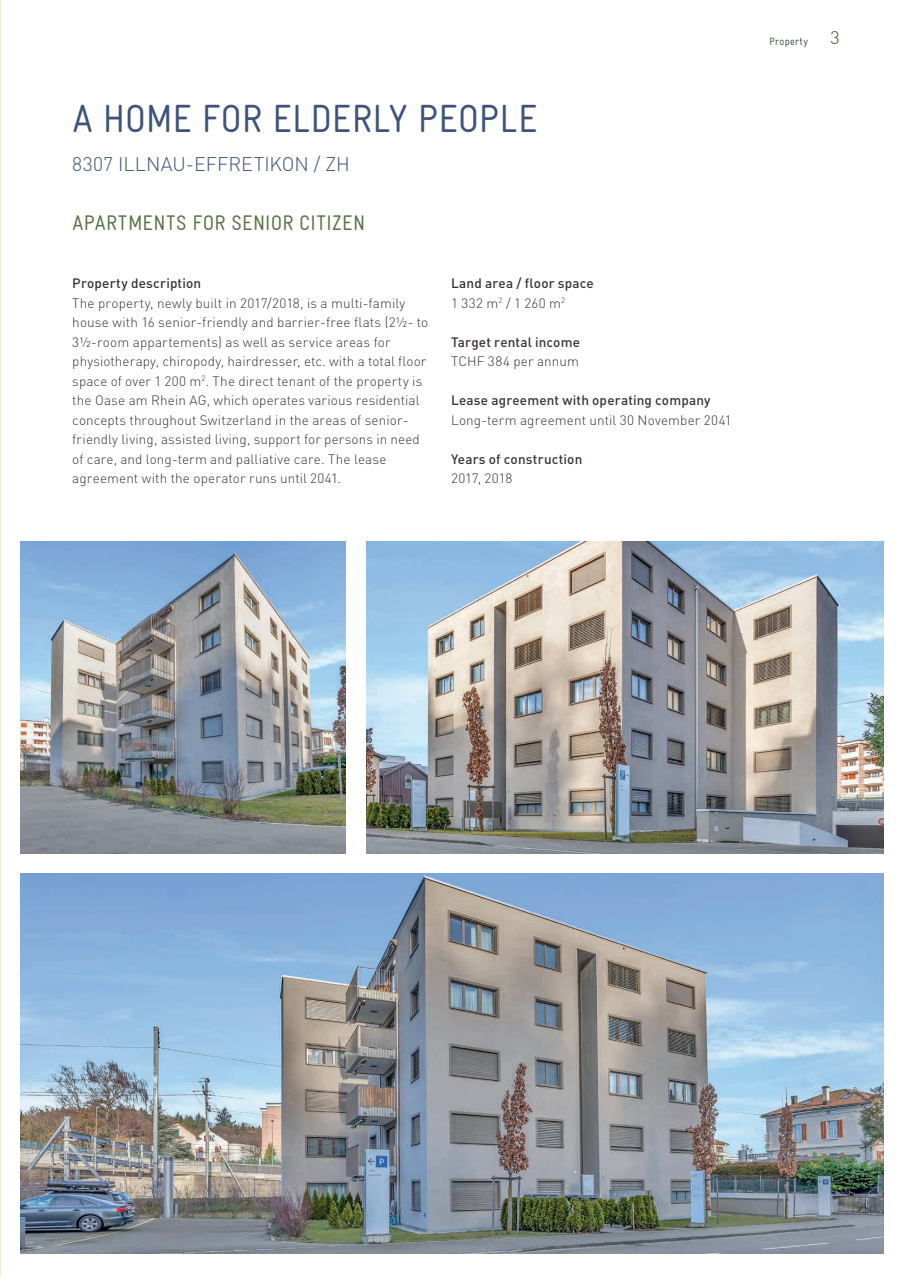
<style>
.page{position:relative;width:906px;height:1276px;background:#fff}
.page>*{position:absolute;margin:0;border:0;box-sizing:border-box;transform-origin:0 0}
.t1{font:condensed 39px "Gravur LL";letter-spacing:-.005em;color:#3d537b}
.t2{font:condensed 21px "Gravur LL";letter-spacing:.02em;color:#587143}
.t3{font:300 19.5px "DINOT";letter-spacing:.005em;color:#3d537b}
.t4{font:300 18px "DINOT";color:#385636}
.t5{font:300 13.5px/19.5px "DINOT";letter-spacing:.01em;color:#3a3334}
.t6{font:500 13.5px/19.5px "DINOT";letter-spacing:.01em;color:#3a3334}
.t7{font:condensed 10.5px "Gravur LL";letter-spacing:.035em;color:#385636}
.s1{font-weight:300}
</style>
<div class="page">
<img style="left:21px;top:873px;width:863px;height:380px">
<img style="left:21px;top:541px;width:325px;height:312px">
<img style="left:367px;top:541px;width:517px;height:312px">
<h1 class="t1" style="left:72px;top:93px;width:466px">A HOME FOR ELDERLY PEOPLE</h1>
<h3 class="t3" style="left:72px;top:149px;width:279px">8307 ILLNAU-EFFRETIKON / ZH</h3>
<h2 class="t2" style="left:72px;top:209px;width:294px">APARTMENTS FOR SENIOR CITIZEN</h2>
<p class="t6" style="left:72px;top:272px;width:130px">Property description</p>
<p class="t5" style="left:72px;top:292px;width:357px">The property, newly built in 2017/2018, is a multi-family house with 16 senior-friendly and barrier-free flats (2½- to 3½-room appartements) as well as service areas for physiotherapy, chiropody, hairdresser, etc. with a total floor space of over 1 200 m<sup>2</sup>. The direct tenant of the property is the Oase am Rhein AG, which operates various residential concepts throughout Switzerland in the areas of senior&shy;friendly living, assisted living, support for persons in need of care, and long-term and palliative care. The lease agreement with the operator runs until 2041.</p>
<p class="t6" style="left:451px;top:272px;width:144px">Land area / floor space<br><span class="s1">1 332 m</span><sup>2</sup> <span class="s1">/ 1 260 m</span><sup>2</sup></p>
<p class="t6" style="left:451px;top:331px;width:130px">Target rental income</p>
<p class="t5" style="left:451px;top:350px;width:129px">TCHF 384 per annum</p>
<p class="t6" style="left:451px;top:389px;width:261px">Lease agreement with operating company</p>
<p class="t5" style="left:451px;top:409px;width:282px">Long-term agreement until 30 November 2041</p>
<p class="t6" style="left:451px;top:448px;width:133px">Years of construction</p>
<p class="t5" style="left:451px;top:467px;width:63px">2017, 2018</p>
<p class="t7" style="left:769px;top:34px;width:40px">Property</p>
<h3 class="t4" style="left:830px;top:23px;width:11px">3</h3>
</div>
